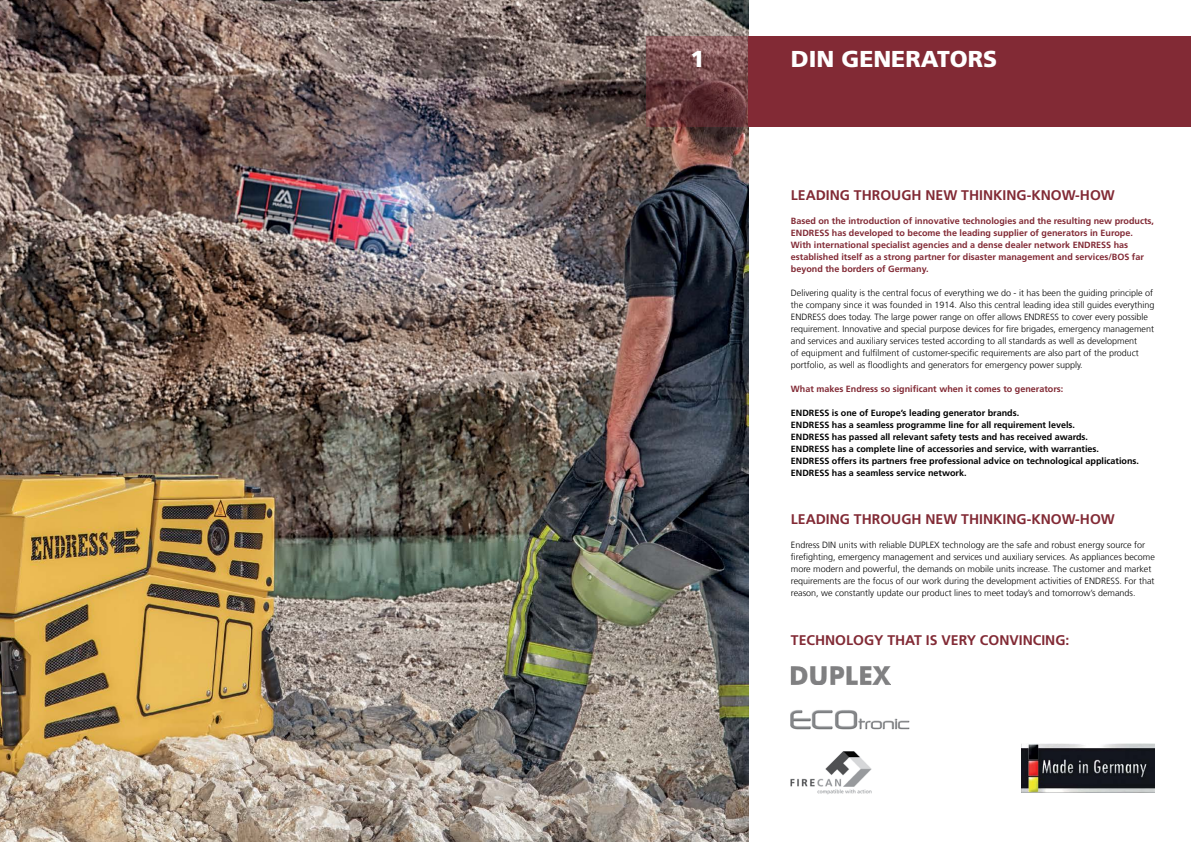
<style>
.page{position:relative;width:1191px;height:842px;background:#fff}
.page>*{position:absolute;margin:0;border:0;box-sizing:border-box;transform-origin:0 0}
.t1{font:900 23px "Frutiger LT Com";color:#fff}
.t2{font:700 14px "Frutiger LT Com";color:#822a35}
.t3{font:300 9px/12px "Frutiger LT Com";color:#000}
.t4{font:700 9px/12px "Frutiger LT Com";color:#822a35}
.t5{font:700 9px/12px "Frutiger LT Com";color:#000}
</style>
<div class="page">
<img style="left:0;top:0;width:748px;height:842px">
<div style="left:748px;top:36px;width:443px;height:91px;background:#822a35"></div>
<svg style="left:646px;top:36px;width:102px;height:91px;background:#724547"></svg>
<img style="left:790px;top:666px;width:100px;height:19px">
<img style="left:790px;top:710px;width:120px;height:20px">
<img style="left:790px;top:751px;width:82px;height:44px">
<img style="left:1021px;top:744px;width:133px;height:48px">
<h1 class="t1" style="left:690px;top:45px;width:16px">1</h1>
<h1 class="t1" style="left:791px;top:45px;width:208px">DIN GENERATORS</h1>
<h2 class="t2" style="left:791px;top:187px;width:325px">LEADING THROUGH NEW THINKING-KNOW-HOW</h2>
<p class="t4" style="left:791px;top:215px;width:365px">Based on the introduction of innovative technologies and the resulting new products, ENDRESS has developed to become the leading supplier of generators in Europe.<br>With international specialist agencies and a dense dealer network ENDRESS has established itself as a strong partner for disaster management and services/BOS far beyond the borders of Germany.</p>
<p class="t3" style="left:791px;top:287px;width:365px">Delivering quality is the central focus of everything we do - it has been the guiding principle of the company since it was founded in 1914. Also this central leading idea still guides everything ENDRESS does today. The large power range on offer allows ENDRESS to cover every possible requirement. Innovative and special purpose devices for fire brigades, emergency management and services and auxiliary services tested according to all standards as well as development<br>of equipment and fulfilment of customer-specific requirements are also part of the product portfolio, as well as floodlights and generators for emergency power supply.</p>
<p class="t4" style="left:791px;top:383px;width:274px">What makes Endress so significant when it comes to generators:</p>
<p class="t5" style="left:791px;top:407px;width:350px">ENDRESS is one of Europe’s leading generator brands.<br>ENDRESS has a seamless programme line for all requirement levels.<br>ENDRESS has passed all relevant safety tests and has received awards.<br>ENDRESS has a complete line of accessories and service, with warranties.<br>ENDRESS offers its partners free professional advice on technological applications.<br>ENDRESS has a seamless service network.</p>
<h2 class="t2" style="left:791px;top:511px;width:325px">LEADING THROUGH NEW THINKING-KNOW-HOW</h2>
<p class="t3" style="left:791px;top:539px;width:365px">Endress DIN units with reliable DUPLEX technology are the safe and robust energy source for firefighting, emergency management and services und auxiliary services. As appliances become more modern and powerful, the demands on mobile units increase. The customer and market requirements are the focus of our work during the development activities of ENDRESS. For that reason, we constantly update our product lines to meet today’s and tomorrow’s demands.</p>
<h2 class="t2" style="left:791px;top:631px;width:280px">TECHNOLOGY THAT IS VERY CONVINCING:</h2>
</div>
